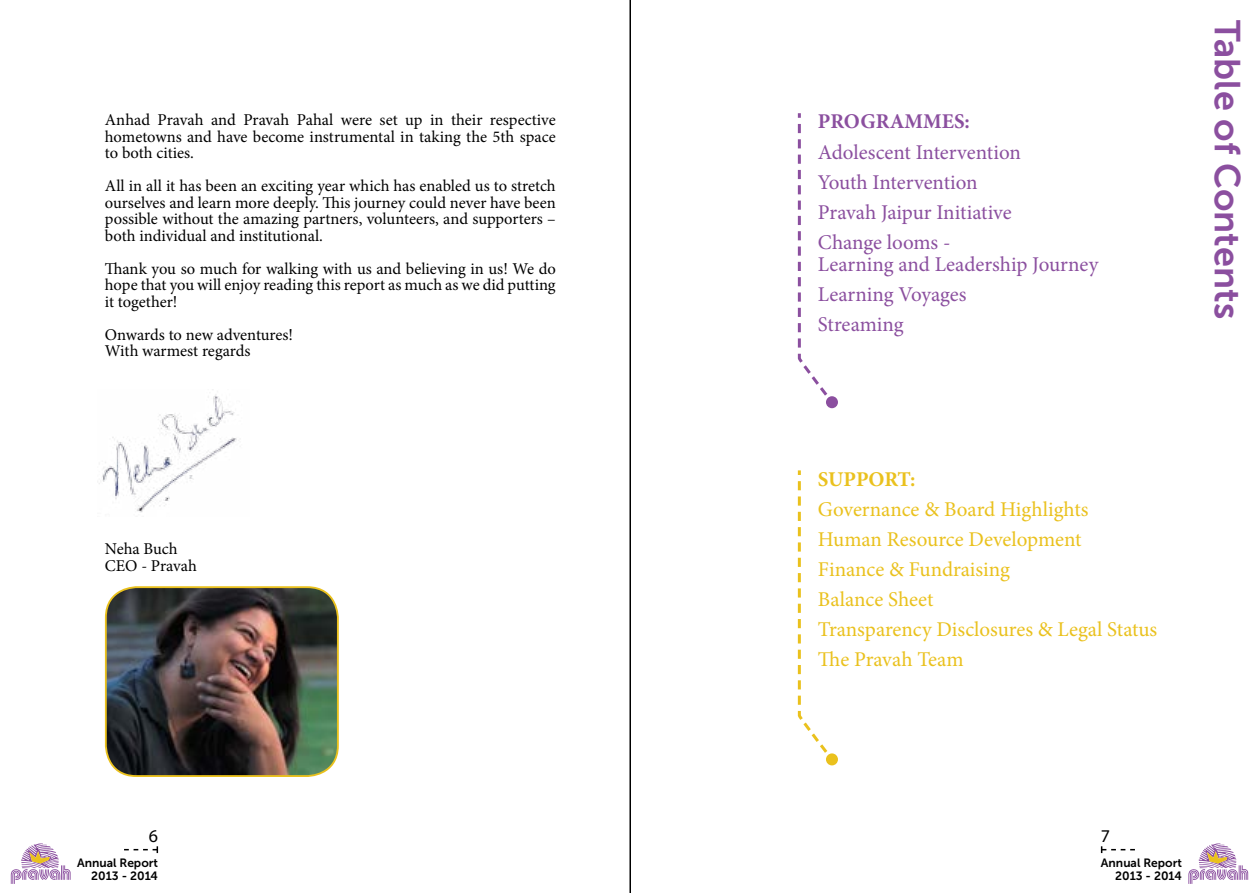
<style>
.page{position:relative;width:1259px;height:893px;background:#fff}
.page>*{position:absolute;margin:0;border:0;box-sizing:border-box;transform-origin:0 0}
.t1{font:36px "Museo Sans 700";color:#8b4f9f}
.t2{font:21px/30px "Minion Pro";color:#eac11d}
.t3{font:21px/30px "Minion Pro";letter-spacing:-.005em;color:#8b4f9f}
.t4{font:700 21px "Minion Pro";color:#8b4f9f}
.t5{font:700 21px "Minion Pro";letter-spacing:-.01em;color:#eac11d}
.t6{font:18px "Myriad Pro";color:#000}
.t7{font:16.5px/16.5px "Minion Pro";color:#000;text-align:justify}
.t8{font:12px/13.5px "Museo Sans 700";color:#000;text-align:right}
</style>
<div class="page">
<svg style="left:797px;top:113px;width:38px;height:292px"></svg>
<div style="left:826px;top:396px;width:12px;height:12px;background:#8b4f9f;border-radius:50%"></div>
<svg style="left:797px;top:470px;width:31px;height:292px"></svg>
<div style="left:826px;top:753px;width:12px;height:12px;background:#eac11d;border-radius:50%"></div>
<img style="left:99px;top:389px;width:138px;height:123px">
<img style="left:106px;top:587px;width:232px;height:189px">
<div style="left:105px;top:586px;width:234px;height:191px;border:2px solid #eac11d;border-radius:31px"></div>
<svg style="left:124px;top:846px;width:34px;height:7px"></svg>
<svg style="left:1101px;top:846px;width:34px;height:7px"></svg>
<svg style="left:1188px;top:843px;width:60px;height:41px"></svg>
<svg style="left:11px;top:843px;width:60px;height:41px"></svg>
<hr style="left:629px;top:0;width:2px;height:893px;background:#000">
<p class="t7" style="left:105px;top:112px;width:452px">Anhad Pravah and Pravah Pahal were set up in their respective hometowns and have become instrumental in taking the 5th space to both cities.</p>
<p class="t7" style="left:105px;top:178px;width:452px">All in all it has been an exciting year which has enabled us to stretch ourselves and learn more deeply. This journey could never have been possible without the amazing partners, volunteers, and supporters – both individual and institutional.</p>
<p class="t7" style="left:105px;top:260px;width:452px">Thank you so much for walking with us and believing in us! We do hope that you will enjoy reading this report as much as we did putting it together!</p>
<p class="t7" style="left:105px;top:326px;width:190px">Onwards to new adventures!<br>With warmest regards</p>
<p class="t7" style="left:105px;top:541px;width:94px">Neha Buch<br>CEO - Pravah</p>
<p class="t4" style="left:818px;top:107px;width:154px">PROGRAMMES:</p>
<p class="t3" style="left:818px;top:137px;width:204px">Adolescent Intervention<br>Youth Intervention<br>Pravah Jaipur Initiative<br>Change looms -</p>
<p class="t3" style="left:818px;top:249px;width:282px">Learning and Leadership Journey<br>Learning Voyages<br>Streaming</p>
<p class="t5" style="left:818px;top:464px;width:99px">SUPPORT:</p>
<p class="t2" style="left:818px;top:494px;width:341px">Governance &amp; Board Highlights<br>Human Resource Development<br>Finance &amp; Fundraising<br>Balance Sheet<br>Transparency Disclosures &amp; Legal Status<br>The Pravah Team</p>
<h1 class="t1" style="left:1247px;top:20px;width:301px;rotate:90deg">Table of Contents</h1>
<p class="t6" style="left:149px;top:825px;width:11px">6</p>
<p class="t6" style="left:1101px;top:825px;width:11px">7</p>
<p class="t8" style="left:77px;top:856px;width:82px">Annual Report<br>2013 - 2014</p>
<p class="t8" style="left:1101px;top:856px;width:82px">Annual Report<br>2013 - 2014</p>
</div>
